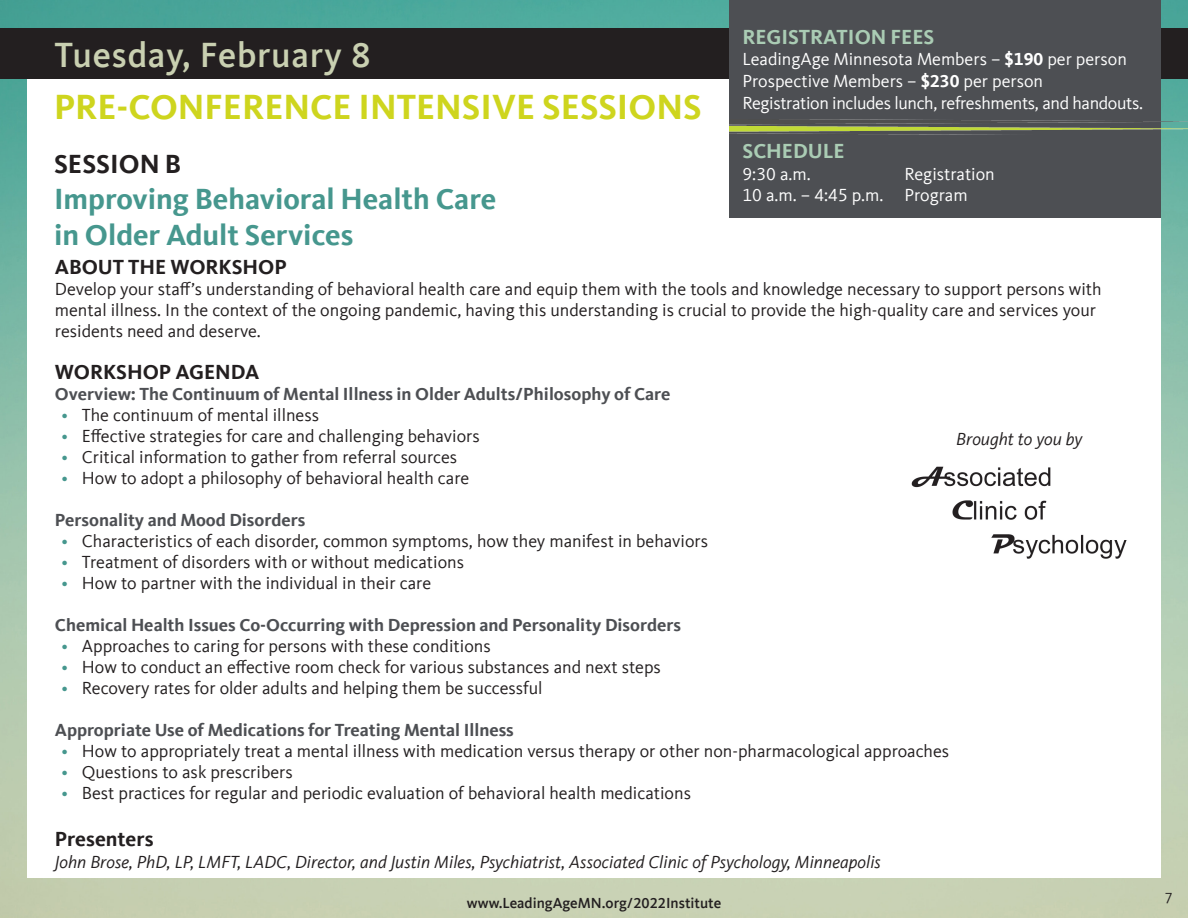
<style>
.page{position:relative;width:1188px;height:918px;background:#fff}
.page>*{position:absolute;margin:0;border:0;box-sizing:border-box;transform-origin:0 0}
.t1{font:700 36px "Kievit Offc";color:#ced51e}
.t2{font:500 36px "Kievit Offc";letter-spacing:.02em;color:#c9d0b1}
.t3{font:700 30px "Kievit Offc";color:#46978e}
.t4{font:700 27px "Kievit Offc";color:#231f20}
.t5{font:700 21px "Kievit Offc";color:#231f20}
.t6{font:700 21px "Kievit Offc";color:#aaccb4}
.t7{font:18px/21px "Kievit Offc";color:#231f20}
.t8{font:700 18px "Kievit Offc";color:#4d4f53}
.t9{font:italic 18px "Kievit Offc";color:#231f20}
.t10{font:18px "Kievit Offc";color:#fff}
.t11{font:18px "Kievit Offc";letter-spacing:-.02em;color:#fff}
.t12{font:500 15px "Kievit Offc";color:#231f20}
.t13{font:15px "Kievit Offc";color:#231f20}
.s1{font-weight:700}
.s2{color:#46978e}
</style>
<div class="page">
<img style="left:0;top:0;width:1188px;height:918px">
<div style="left:27px;top:53px;width:1134px;height:825px;background:#fff"></div>
<div style="left:0;top:28px;width:1188px;height:51px;background:#231f20"></div>
<div style="left:729px;top:0;width:432px;height:217px;background:#4d4f53"></div>
<img style="left:729px;top:119px;width:459px;height:15px">
<img style="left:911px;top:466px;width:216px;height:93px">
<p class="t2" style="left:55px;top:34px;width:318px">Tuesday, February 8</p>
<p class="t1" style="left:54px;top:86px;width:649px">PRE-CONFERENCE INTENSIVE SESSIONS</p>
<p class="t4" style="left:54px;top:148px;width:129px">SESSION B</p>
<p class="t3" style="left:54px;top:181px;width:444px">Improving Behavioral Health Care</p>
<p class="t3" style="left:54px;top:217px;width:301px">in Older Adult Services</p>
<p class="t6" style="left:742px;top:25px;width:194px">REGISTRATION FEES</p>
<p class="t10" style="left:742px;top:49px;width:386px">LeadingAge Minnesota Members – <span class="s1">$190</span> per person</p>
<p class="t10" style="left:742px;top:71px;width:302px">Prospective Members – <span class="s1">$230</span> per person</p>
<p class="t11" style="left:742px;top:93px;width:402px">Registration includes lunch, refreshments, and handouts.</p>
<p class="t6" style="left:742px;top:139px;width:104px">SCHEDULE</p>
<p class="t10" style="left:742px;top:163px;width:70px">9:30 a.m.</p>
<p class="t10" style="left:904px;top:163px;width:92px">Registration</p>
<p class="t10" style="left:742px;top:185px;width:227px">10 a.m. – 4:45 p.m. Program</p>
<p class="t5" style="left:55px;top:255px;width:233px">ABOUT THE WORKSHOP</p>
<p class="t7" style="left:55px;top:279px;width:1048px">Develop your staff’s understanding of behavioral health care and equip them with the tools and knowledge necessary to support persons with mental illness. In the context of the ongoing pandemic, having this understanding is crucial to provide the high-quality care and services your residents need and deserve.</p>
<p class="t5" style="left:55px;top:360px;width:206px">WORKSHOP AGENDA</p>
<p class="t8" style="left:55px;top:384px;width:617px">Overview: The Continuum of Mental Illness in Older Adults/Philosophy of Care</p>
<p class="t7" style="left:62px;top:405px;width:259px"><span class="s2">•</span> The continuum of mental illness</p>
<p class="t7" style="left:62px;top:426px;width:420px"><span class="s2">•</span> Effective strategies for care and challenging behaviors</p>
<p class="t7" style="left:62px;top:447px;width:397px"><span class="s2">•</span> Critical information to gather from referral sources</p>
<p class="t7" style="left:62px;top:468px;width:409px"><span class="s2">•</span> How to adopt a philosophy of behavioral health care</p>
<p class="t8" style="left:55px;top:510px;width:252px">Personality and Mood Disorders</p>
<p class="t7" style="left:62px;top:531px;width:648px"><span class="s2">•</span> Characteristics of each disorder, common symptoms, how they manifest in behaviors</p>
<p class="t7" style="left:62px;top:552px;width:404px"><span class="s2">•</span> Treatment of disorders with or without medications</p>
<p class="t7" style="left:62px;top:573px;width:371px"><span class="s2">•</span> How to partner with the individual in their care</p>
<p class="t8" style="left:55px;top:615px;width:628px">Chemical Health Issues Co-Occurring with Depression and Personality Disorders</p>
<p class="t7" style="left:62px;top:636px;width:431px"><span class="s2">•</span> Approaches to caring for persons with these conditions</p>
<p class="t7" style="left:62px;top:657px;width:601px"><span class="s2">•</span> How to conduct an effective room check for various substances and next steps</p>
<p class="t7" style="left:62px;top:678px;width:482px"><span class="s2">•</span> Recovery rates for older adults and helping them be successful</p>
<p class="t8" style="left:55px;top:720px;width:460px">Appropriate Use of Medications for Treating Mental Illness</p>
<p class="t7" style="left:62px;top:741px;width:889px"><span class="s2">•</span> How to appropriately treat a mental illness with medication versus therapy or other non-pharmacological approaches</p>
<p class="t7" style="left:62px;top:762px;width:233px"><span class="s2">•</span> Questions to ask prescribers</p>
<p class="t7" style="left:62px;top:783px;width:631px"><span class="s2">•</span> Best practices for regular and periodic evaluation of behavioral health medications</p>
<p class="t5" style="left:55px;top:827px;width:100px">Presenters</p>
<p class="t9" style="left:55px;top:851px;width:828px">John Brose, PhD, LP, LMFT, LADC, Director, and Justin Miles, Psychiatrist, Associated Clinic of Psychology, Minneapolis</p>
<p class="t9" style="left:956px;top:428px;width:128px">Brought to you by</p>
<p class="t12" style="left:467px;top:895px;width:256px">www.LeadingAgeMN.org/2022Institute</p>
<p class="t13" style="left:1165px;top:890px;width:10px">7</p>
</div>
